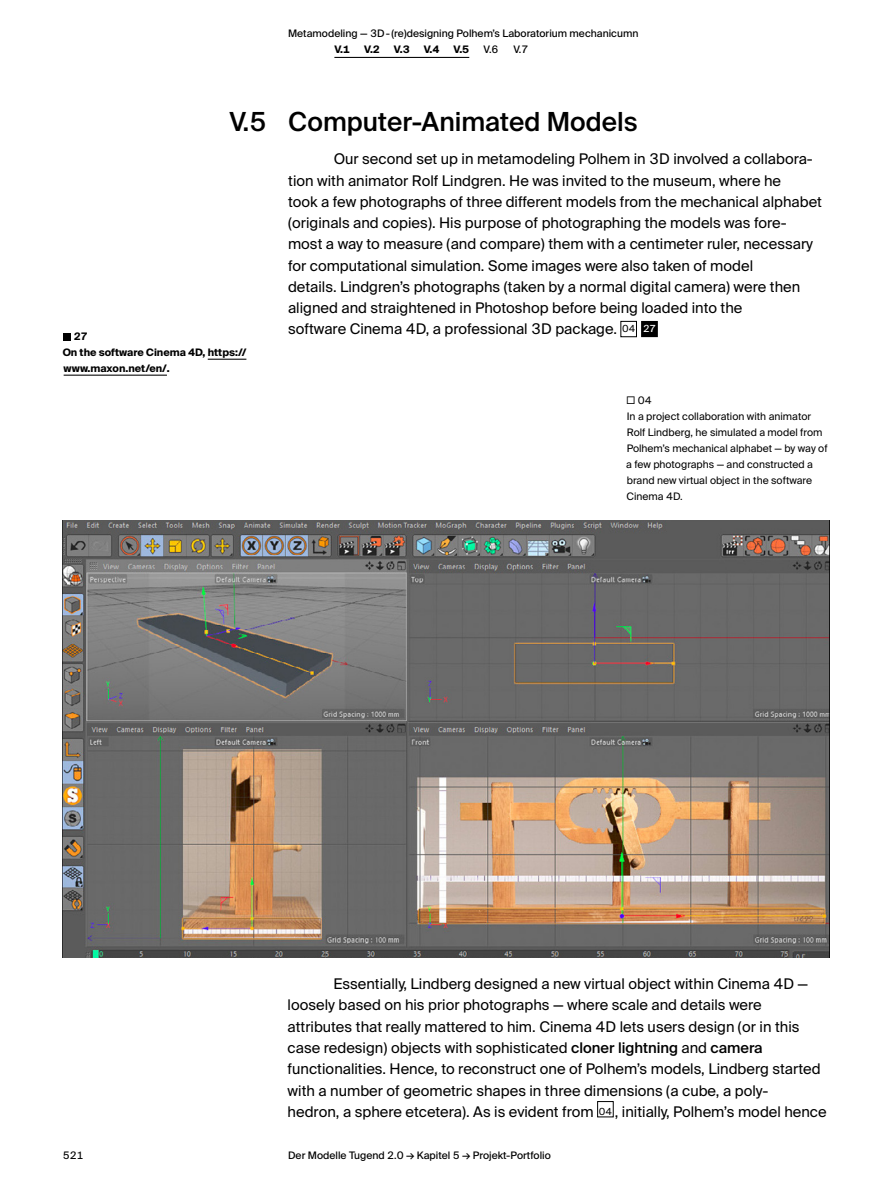
<style>
.page{position:relative;width:893px;height:1191px;background:#fff}
.page>*{position:absolute;margin:0;border:0;box-sizing:border-box;transform-origin:0 0}
.t1{font:500 26.25px "Suisse Intl";color:#000}
.t2{font:14.7px/21.3px "Suisse Intl";color:#000}
.t3{font:10.35px/15.9px "Suisse Intl";color:#000}
.t4{font:10.35px "Suisse Intl";color:#000}
.t5{font:700 10.35px/15.9px "Suisse Intl";color:#000}
.s1{font-size:9.75px;color:#fff}
.s2{font-size:9.75px}
.s3{font-weight:300;font-size:14.1px}
.s4{font-weight:500}
</style>
<div class="page">
<hr style="left:334px;top:57px;width:135px;height:1px;background:#000">
<div style="left:641px;top:321px;width:17px;height:16px;background:#000"></div>
<div style="left:620px;top:321px;width:17px;height:16px;border:1px solid #000"></div>
<hr style="left:208px;top:359px;width:38px;height:1px;background:#000">
<hr style="left:64px;top:374px;width:103px;height:2px;background:#000">
<div style="left:64px;top:333px;width:7px;height:7px;background:#000"></div>
<img style="left:62px;top:520px;width:768px;height:437px">
<div style="left:597px;top:1101px;width:17px;height:16px;border:1px solid #000"></div>
<h1 class="t1" style="left:229px;top:106px;width:39px">V.5</h1>
<p class="t5" style="left:63px;top:329px;width:185px;text-indent:11px">27<br>On the software Cinema 4D, https:// www.maxon.net/en/.</p>
<p class="t4" style="left:288px;top:28px;width:352px">Metamodeling — 3D- (re)designing Polhem’s Laboratorium mechanicumn</p>
<p class="t5" style="left:334px;top:42px;width:17px">V.1</p>
<p class="t5" style="left:364px;top:42px;width:17px">V.2</p>
<p class="t5" style="left:394px;top:42px;width:17px">V.3</p>
<p class="t5" style="left:424px;top:42px;width:17px">V.4</p>
<p class="t5" style="left:453px;top:42px;width:17px">V.5</p>
<p class="t4" style="left:484px;top:43px;width:16px">V.6</p>
<p class="t4" style="left:513px;top:43px;width:16px">V.7</p>
<h1 class="t1" style="left:288px;top:106px;width:351px">Computer-Animated Models</h1>
<p class="t2" style="left:288px;top:149px;width:535px;text-indent:46px">Our second set up in metamodeling Polhem in 3D involved a collabora&shy;tion with animator Rolf Lindgren. He was invited to the museum, where he<br>took a few photographs of three different models from the mechanical alphabet (originals and copies). His purpose of photographing the models was fore&shy;most a way to measure (and compare) them with a centimeter ruler, necessary for computational simulation. Some images were also taken of model<br>details. Lindgren’s photographs (taken by a normal digital camera) were then aligned and straightened in Photoshop before being loaded into the<br>software Cinema 4D, a professional 3D package. <span class="s1">'</span><span class="s2">04</span><span class="s1">' 27</span></p>
<p class="t3" style="left:626px;top:392px;width:203px"><span class="s3">□</span> 04<br>In a project collaboration with animator<br>Rolf Lindberg, he simulated a model from<br>Polhem’s mechanical alphabet — by way of a few photographs — and constructed a brand new virtual object in the software<br>Cinema 4D.</p>
<p class="t4" style="left:63px;top:1149px;width:23px">521</p>
<p class="t2" style="left:288px;top:973px;width:541px;text-indent:46px">Essentially, Lindberg designed a new virtual object within Cinema 4D — loosely based on his prior photographs — where scale and details were attributes that really mattered to him. Cinema 4D lets users design (or in this case redesign) objects with sophisticated <span class="s4">cloner lightning</span> and <span class="s4">camera </span>functionalities. Hence, to reconstruct one of Polhem’s models, Lindberg started with a number of geometric shapes in three dimensions (a cube, a poly-<br>hedron, a sphere etcetera). As is evident from <span class="s1">'</span><span class="s2">04</span><span class="s1">'</span>, initially, Polhem’s model hence</p>
<p class="t4" style="left:288px;top:1149px;width:264px">Der Modelle Tugend 2.0 → Kapitel 5 → Projekt-Portfolio</p>
</div>
